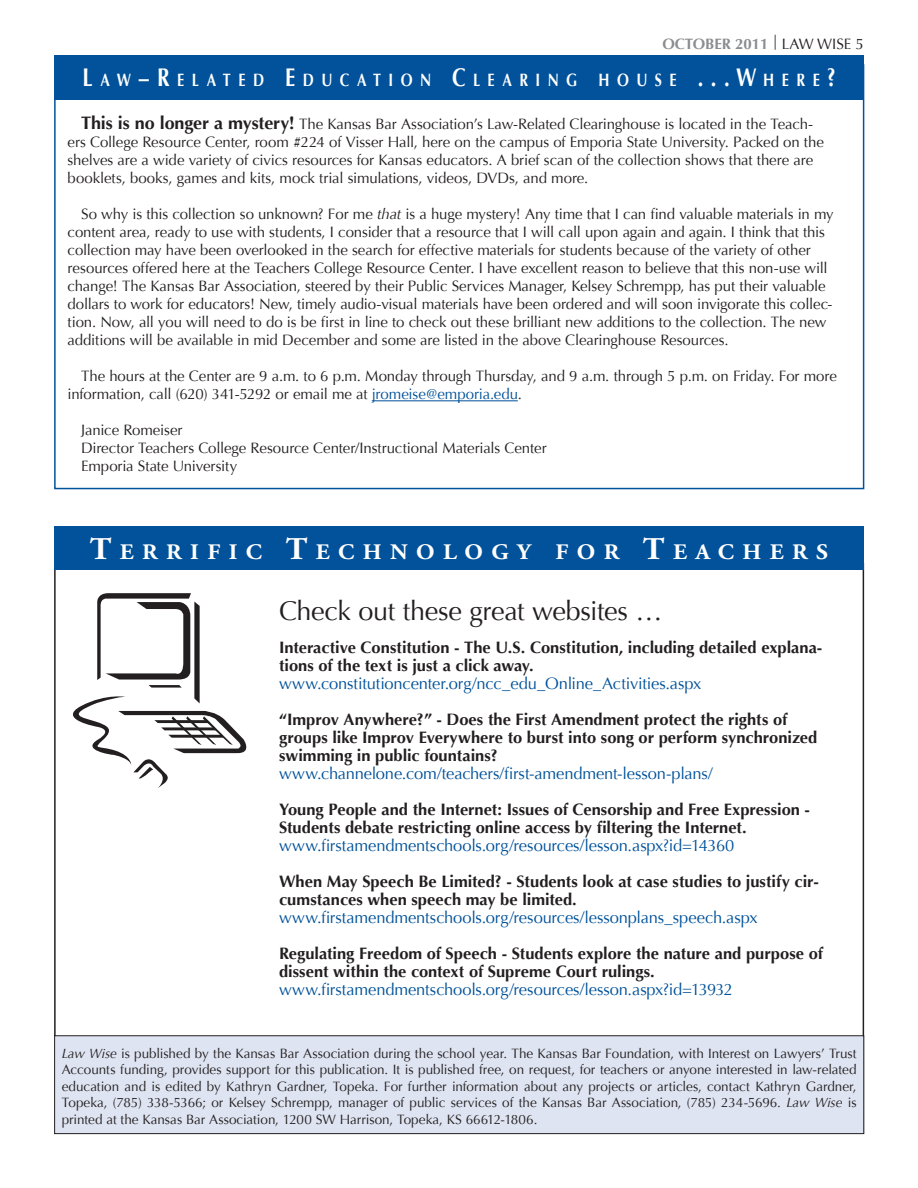
<style>
.page{position:relative;width:918px;height:1188px;background:#fff}
.page>*{position:absolute;margin:0;border:0;box-sizing:border-box;transform-origin:0 0}
.Body{font:27px "Optima";letter-spacing:-.015em;color:#231f20}
.t1{font:700 22.2px "Adobe Garamond Pro";letter-spacing:.355em;color:#fff;scale:1.06 1}
.Bar_Headline{font:700 17.85px "Optima";letter-spacing:.525em;color:#fff;scale:.8 1}
.My_NO_par_style{font:700 16.5px/18px "Optima";color:#231f20}
.My_NO_par_style-2{font:16.5px "Optima";letter-spacing:-.01em;color:#01529a}
.Body-2{font:15px/18px "Optima";letter-spacing:-.005em;color:#231f20}
.t2{font:700 15px "Optima";color:#8a8c8f}
.t3{font:13.5px/16.5px "Optima";color:#231f20;text-align:justify}
.s1{font-weight:400;color:#231f20}
.s2{font-size:25.5px}
.s3{font-weight:700;font-size:18px}
.s4{font-style:italic}
.s5{color:#01529a}
.s6{font-size:31.65px}
</style>
<div class="page">
<div style="left:54px;top:55px;width:810px;height:45px;background:#01529a"></div>
<hr style="left:372px;top:400px;width:146px;height:1px;background:#01529a">
<div style="left:54px;top:64px;width:810px;height:425px;border:2px solid #01529a"></div>
<div style="left:55px;top:1036px;width:809px;height:98px;background:#dee4f1"></div>
<div style="left:54px;top:1035px;width:810px;height:99px;border:1px solid #231f20"></div>
<div style="left:54px;top:526px;width:810px;height:44px;background:#01529a"></div>
<svg style="left:73px;top:593px;width:174px;height:195px"></svg>
<p class="t2" style="left:662px;top:35px;width:203px">OCTOBER 2011 <sup>|</sup> <span class="s1">LAW WISE 5</span></p>
<p class="Bar_Headline" style="left:82px;top:69px;width:359px"><span class="s2">L</span> AW<span class="s2">–R</span> ELAT ED <span class="s2">E</span> DUCATI</p>
<p class="Bar_Headline" style="left:401px;top:69px;width:546px">ON <span class="s2">C</span>LEARI NG HOUSE <span class="s2">...W</span>HERE<span class="s2">?</span></p>
<p class="Body-2" style="left:68px;top:115px;width:758px;text-indent:14px"><span class="s3">This is no longer a mystery!</span> The Kansas Bar Association’s Law-Related Clearinghouse is located in the Teach&shy;ers College Resource Center, room #224 of Visser Hall, here on the campus of Emporia State University. Packed on the shelves are a wide variety of civics resources for Kansas educators. A brief scan of the collection shows that there are booklets, books, games and kits, mock trial simulations, videos, DVDs, and more.</p>
<p class="Body-2" style="left:68px;top:205px;width:768px;text-indent:14px">So why is this collection so unknown? For me <span class="s4">that</span> is a huge mystery! Any time that I can find valuable materials in my content area, ready to use with students, I consider that a resource that I will call upon again and again. I think that this collection may have been overlooked in the search for effective materials for students because of the variety of other resources offered here at the Teachers College Resource Center. I have excellent reason to believe that this non-use will change! The Kansas Bar Association, steered by their Public Services Manager, Kelsey Schrempp, has put their valuable dollars to work for educators! New, timely audio-visual materials have been ordered and will soon invigorate this collec&shy;tion. Now, all you will need to do is be first in line to check out these brilliant new additions to the collection. The new additions will be available in mid December and some are listed in the above Clearinghouse Resources.</p>
<p class="Body-2" style="left:68px;top:367px;width:771px;text-indent:14px">The hours at the Center are 9 a.m. to 6 p.m. Monday through Thursday, and 9 a.m. through 5 p.m. on Friday. For more information, call (620) 341-5292 or email me at <span class="s5">jromeise@emporia.edu</span>.</p>
<p class="Body-2" style="left:81px;top:421px;width:103px">Janice Romeiser</p>
<p class="Body-2" style="left:81px;top:439px;width:467px">Director Teachers College Resource Center/Instructional Materials Center</p>
<p class="Body-2" style="left:81px;top:457px;width:158px">Emporia State University</p>
<p class="t1" style="left:90px;top:539px;width:698px"><span class="s6">T</span>ERRIFIC <span class="s6">T</span>ECHNOLOGY FOR <span class="s6">T</span>EACHERS</p>
<p class="Body" style="left:279px;top:595px;width:385px">Check out these great websites …</p>
<p class="My_NO_par_style" style="left:279px;top:639px;width:545px">Interactive Constitution - The U.S. Constitution, including detailed explana&shy;tions of the text is just a click away.</p>
<p class="My_NO_par_style-2" style="left:279px;top:674px;width:424px">www.constitutioncenter.org/ncc_edu_Online_Activities.aspx</p>
<p class="My_NO_par_style" style="left:279px;top:711px;width:540px">“Improv Anywhere?” - Does the First Amendment protect the rights of groups like Improv Everywhere to burst into song or perform synchronized swimming in public fountains?</p>
<p class="My_NO_par_style-2" style="left:279px;top:764px;width:435px">www.channelone.com/teachers/first-amendment-lesson-plans/</p>
<p class="My_NO_par_style" style="left:279px;top:801px;width:533px">Young People and the Internet: Issues of Censorship and Free Expression -<br>Students debate restricting online access by filtering the Internet.</p>
<p class="My_NO_par_style-2" style="left:279px;top:836px;width:457px">www.firstamendmentschools.org/resources/lesson.aspx?id=14360</p>
<p class="My_NO_par_style" style="left:279px;top:873px;width:541px">When May Speech Be Limited? - Students look at case studies to justify cir&shy;cumstances when speech may be limited.</p>
<p class="My_NO_par_style-2" style="left:279px;top:908px;width:480px">www.firstamendmentschools.org/resources/lessonplans_speech.aspx</p>
<p class="My_NO_par_style" style="left:279px;top:945px;width:545px">Regulating Freedom of Speech - Students explore the nature and purpose of dissent within the context of Supreme Court rulings.</p>
<p class="My_NO_par_style-2" style="left:279px;top:980px;width:455px">www.firstamendmentschools.org/resources/lesson.aspx?id=13932</p>
<p class="t3" style="left:62px;top:1045px;width:796px"><span class="s4">Law Wise</span> is published by the Kansas Bar Association during the school year. The Kansas Bar Foundation, with Interest on Lawyers’ Trust Accounts funding, provides support for this publication. It is published free, on request, for teachers or anyone interested in law-related education and is edited by Kathryn Gardner, Topeka. For further information about any projects or articles, contact Kathryn Gardner, Topeka, (785) 338-5366; or Kelsey Schrempp, manager of public services of the Kansas Bar Association, (785) 234-5696. <span class="s4">Law Wise</span> is printed at the Kansas Bar Association, 1200 SW Harrison, Topeka, KS 66612-1806.</p>
</div>
